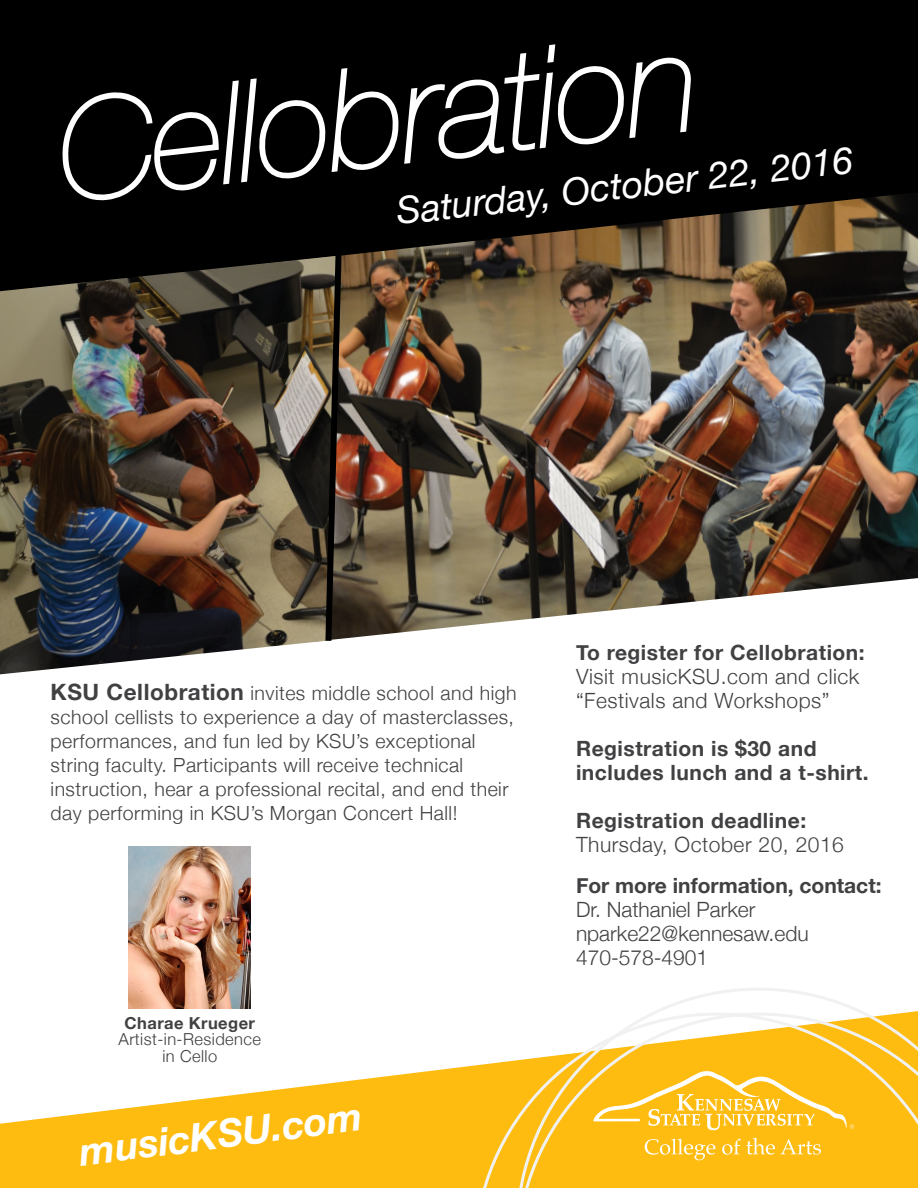
<style>
.page{position:relative;width:918px;height:1188px;background:#fff}
.page>*{position:absolute;margin:0;border:0;box-sizing:border-box;transform-origin:0 0}
.t1{font:italic 700 39px "Helvetica Neue";color:#fff}
.t2{font:italic 37.5px "Helvetica Neue";color:#fff}
.t3{font:700 21px/24px "Helvetica Neue";letter-spacing:.025em;color:#414042}
.t4{font:300 21px/24px "Helvetica Neue";letter-spacing:.025em;color:#414042}
.t5{font:300 21px/24px "Helvetica Neue";color:#414042}
.t6{font:700 21px "Helvetica Neue";color:#414042}
.t7{font:300 19.5px/24px "Helvetica Neue";letter-spacing:.025em;color:#414042}
.t8{font:300 16.5px/16.5px "Helvetica Neue";letter-spacing:.025em;color:#414042;text-align:center}
.t9{font:700 16.5px "Helvetica Neue";letter-spacing:.025em;color:#414042}
.s1{font-weight:700;font-size:22.5px}
</style>
<div class="page">
<img style="left:345px;top:296px;width:573px;height:343px">
<svg style="left:0;top:0;width:918px;height:296px;background:#19140e"></svg>
<img style="left:0;top:255px;width:322px;height:419px">
<svg style="left:54px;top:42px;width:645px;height:164px;background:#1e1e1e"></svg>
<svg style="left:322px;top:248px;width:23px;height:394px;background:#453829"></svg>
<svg style="left:0;top:1065px;width:474px;height:123px;fill:#febc11"></svg>
<svg style="left:474px;top:1060px;width:42px;height:128px;background:#fdbf1f"></svg>
<svg style="left:652px;top:988px;width:266px;height:25px"></svg>
<svg style="left:516px;top:1013px;width:402px;height:175px"></svg>
<svg style="left:645px;top:1139px;width:70px;height:21px"></svg>
<svg style="left:722px;top:1138px;width:53px;height:17px"></svg>
<svg style="left:781px;top:1139px;width:40px;height:16px"></svg>
<svg style="left:593px;top:1070px;width:261px;height:60px;background:#fec738"></svg>
<img style="left:129px;top:847px;width:122px;height:161px">
<h2 class="t2" style="left:394px;top:191px;width:461px;rotate:-7deg">Saturday, October 22, 2016</h2>
<p class="t7" style="left:51px;top:680px;width:468px"><span class="s1">KSU Cellobration</span> invites middle school and high school cellists to experience a day of masterclasses, performances, and fun led by KSU’s exceptional string faculty. Participants will receive technical instruction, hear a professional recital, and end their day performing in KSU’s Morgan Concert Hall!</p>
<p class="t9" style="left:125px;top:1013px;width:132px">Charae Krueger</p>
<p class="t8" style="left:119px;top:1031px;width:144px">Artist-in-Residence in Cello</p>
<h1 class="t1" style="left:77px;top:1128px;width:286px;rotate:-7deg">musicKSU.com</h1>
<p class="t3" style="left:576px;top:640px;width:290px">To register for Cellobration:</p>
<p class="t4" style="left:576px;top:664px;width:285px">Visit musicKSU.com and click “Festivals and Workshops”</p>
<p class="t3" style="left:576px;top:736px;width:294px">Registration is $30 and includes lunch and a t-shirt.</p>
<p class="t3" style="left:576px;top:808px;width:232px">Registration deadline:</p>
<p class="t4" style="left:576px;top:832px;width:269px">Thursday, October 20, 2016</p>
<p class="t6" style="left:576px;top:872px;width:307px">For more information, contact:</p>
<p class="t5" style="left:576px;top:897px;width:234px">Dr. Nathaniel Parker nparke22@kennesaw.edu<br>470-578-4901</p>
</div>
